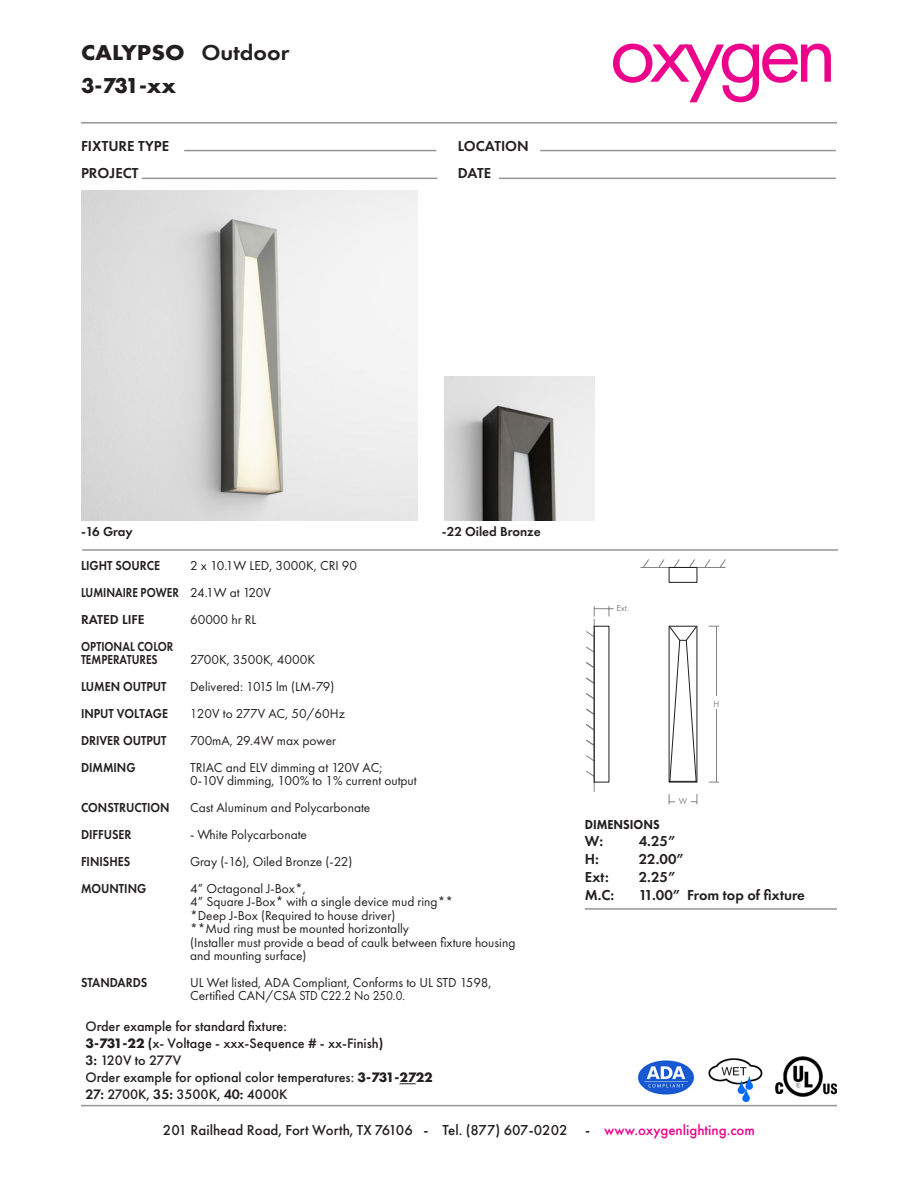
<style>
.page{position:relative;width:918px;height:1188px;background:#fff}
.page>*{position:absolute;margin:0;border:0;box-sizing:border-box;transform-origin:0 0}
.t1{font:89.7px "Futura PT";letter-spacing:-.075em;color:#ed028c}
.t2{font:700 22.35px "Futura PT";color:#231f20;scale:1.07 1}
.t3{font:700 22.35px "Futura PT";color:#231f20}
.t4{font:600 15px "Futura PT";color:#231f20}
.t5{font:500 15px "Futura PT";color:#231f20}
.t6{font:500 14.25px "Futura PT";color:#231f20}
.t7{font:13.5px "Futura PT";color:#231f20}
.t8{font:600 13.5px "Futura PT";color:#231f20;scale:.9 1}
.t9{font:600 13.5px "Futura PT";color:#231f20;scale:.84 1}
.t10{font:600 13.5px "Futura PT";color:#231f20}
.t11{font:13.5px "Futura PT";color:#231f20;scale:.9 1}
.t12{font:800 13.5px "Futura PT";color:#231f20;scale:.9 1}
.t13{font:9px "Futura PT";color:#808285}
.s1{font-weight:600}
.s2{font-weight:700}
.s3{color:#ed028c}
</style>
<div class="page">
<hr style="left:81px;top:122px;width:756px;height:2px;background:#939598">
<hr style="left:82px;top:549px;width:756px;height:2px;background:#939598">
<img style="left:81px;top:190px;width:337px;height:331px">
<hr style="left:142px;top:178px;width:295px;height:1px;background:#939598">
<hr style="left:499px;top:178px;width:337px;height:1px;background:#939598">
<hr style="left:540px;top:150px;width:296px;height:1px;background:#939598">
<hr style="left:184px;top:150px;width:252px;height:1px;background:#939598">
<img style="left:445px;top:376px;width:149px;height:145px">
<hr style="left:81px;top:1105px;width:756px;height:1px;background:#939598">
<hr style="left:585px;top:908px;width:252px;height:2px;background:#939598">
<hr style="left:716px;top:626px;width:1px;height:156px;background:#808285">
<svg style="left:669px;top:794px;width:29px;height:10px"></svg>
<svg style="left:640px;top:559px;width:86px;height:9px"></svg>
<div style="left:709px;top:696px;width:15px;height:13px;background:#fff"></div>
<div style="left:675px;top:794px;width:16px;height:13px;background:#fff"></div>
<svg style="left:586px;top:606px;width:28px;height:186px"></svg>
<div style="left:669px;top:567px;width:28px;height:16px;border:1px solid #231f20"></div>
<svg style="left:669px;top:626px;width:28px;height:156px"></svg>
<hr style="left:594px;top:626px;width:1px;height:156px;background:#231f20">
<img style="left:637px;top:1060px;width:58px;height:35px">
<img style="left:708px;top:1058px;width:54px;height:45px">
<svg style="left:399px;top:1083px;width:17px;height:1px"></svg>
<img style="left:775px;top:1057px;width:62px;height:40px">
<p class="t2" style="left:81px;top:38px;width:196px">CALYPSO <span class="s1">Outdoor</span></p>
<p class="t3" style="left:81px;top:71px;width:97px">3-731-xx</p>
<p class="t4" style="left:81px;top:136px;width:90px">FIXTURE TYPE</p>
<p class="t4" style="left:458px;top:136px;width:72px">LOCATION</p>
<p class="t4" style="left:81px;top:163px;width:59px">PROJECT</p>
<p class="t4" style="left:458px;top:163px;width:35px">DATE</p>
<p class="t1" style="left:609px;top:-1px;width:229px">oxygen</p>
<p class="t10" style="left:81px;top:523px;width:53px">-16 Gray</p>
<p class="t10" style="left:442px;top:523px;width:100px">-22 Oiled Bronze</p>
<p class="t7" style="left:190px;top:557px;width:169px">2 x 10.1W LED, 3000K, CRI 90</p>
<p class="t7" style="left:190px;top:584px;width:82px">24.1W at 120V</p>
<p class="t7" style="left:190px;top:611px;width:68px">60000 hr RL</p>
<p class="t7" style="left:190px;top:652px;width:126px">2700K, 3500K, 4000K</p>
<p class="t7" style="left:190px;top:679px;width:146px">Delivered: 1015 lm (LM-79)</p>
<p class="t11" style="left:190px;top:705px;width:174px">120V to 277V AC, 50/60Hz</p>
<p class="t7" style="left:190px;top:732px;width:148px">700mA, 29.4W max power</p>
<p class="t7" style="left:190px;top:759px;width:194px">TRIAC and ELV dimming at 120V AC;</p>
<p class="t7" style="left:190px;top:773px;width:228px">0-10V dimming, 100% to 1% current output</p>
<p class="t7" style="left:190px;top:800px;width:182px">Cast Aluminum and Polycarbonate</p>
<p class="t7" style="left:190px;top:826px;width:119px">- White Polycarbonate</p>
<p class="t7" style="left:190px;top:853px;width:164px">Gray (-16), Oiled Bronze (-22)</p>
<p class="t7" style="left:190px;top:880px;width:117px">4” Octagonal J-Box*,</p>
<p class="t7" style="left:190px;top:894px;width:264px">4” Square J-Box* with a single device mud ring**</p>
<p class="t7" style="left:190px;top:907px;width:207px">*Deep J-Box (Required to house driver)</p>
<p class="t7" style="left:190px;top:921px;width:221px">**Mud ring must be mounted horizontally</p>
<p class="t7" style="left:190px;top:934px;width:327px">(Installer must provide a bead of caulk between fixture housing</p>
<p class="t7" style="left:190px;top:948px;width:118px">and mounting surface)</p>
<p class="t7" style="left:190px;top:974px;width:303px">UL Wet listed, ADA Compliant, Conforms to UL STD 1598,</p>
<p class="t7" style="left:190px;top:988px;width:217px">Certified CAN/CSA STD C22.2 No 250.0.</p>
<p class="t8" style="left:81px;top:557px;width:89px">LIGHT SOURCE</p>
<p class="t9" style="left:81px;top:584px;width:118px">LUMINAIRE POWER</p>
<p class="t10" style="left:81px;top:611px;width:65px">RATED LIFE</p>
<p class="t9" style="left:81px;top:638px;width:112px">OPTIONAL COLOR</p>
<p class="t9" style="left:81px;top:651px;width:93px">TEMPERATURES</p>
<p class="t8" style="left:81px;top:678px;width:97px">LUMEN OUTPUT</p>
<p class="t8" style="left:81px;top:705px;width:98px">INPUT VOLTAGE</p>
<p class="t8" style="left:81px;top:732px;width:97px">DRIVER OUTPUT</p>
<p class="t8" style="left:81px;top:759px;width:62px">DIMMING</p>
<p class="t8" style="left:81px;top:799px;width:100px">CONSTRUCTION</p>
<p class="t8" style="left:81px;top:826px;width:58px">DIFFUSER</p>
<p class="t8" style="left:81px;top:853px;width:56px">FINISHES</p>
<p class="t8" style="left:81px;top:880px;width:74px">MOUNTING</p>
<p class="t8" style="left:81px;top:974px;width:75px">STANDARDS</p>
<p class="t6" style="left:86px;top:1018px;width:203px">Order example for standard fixture:</p>
<p class="t6" style="left:86px;top:1035px;width:299px"><span class="s2">3-731-22</span> <span class="s1">(</span>x- Voltage - xxx-Sequence # - xx-Finish<span class="s1">)</span></p>
<p class="t6" style="left:86px;top:1052px;width:97px"><span class="s1">3:</span> 120V to 277V</p>
<p class="t6" style="left:86px;top:1069px;width:349px">Order example for optional color temperatures: <span class="s2">3-731-2722</span></p>
<p class="t6" style="left:86px;top:1086px;width:204px"><span class="s1">27:</span> 2700K, <span class="s1">35:</span> 3500K, <span class="s1">40:</span> 4000K</p>
<p class="t13" style="left:617px;top:603px;width:14px">Ext.</p>
<p class="t13" style="left:714px;top:698px;width:7px">H</p>
<p class="t13" style="left:679px;top:796px;width:10px">W</p>
<p class="t12" style="left:585px;top:816px;width:85px">DIMENSIONS</p>
<p class="t4" style="left:585px;top:832px;width:20px">W:</p>
<p class="t4" style="left:639px;top:832px;width:38px">4.25”</p>
<p class="t4" style="left:585px;top:850px;width:16px">H:</p>
<p class="t4" style="left:639px;top:850px;width:47px">22.00”</p>
<p class="t4" style="left:585px;top:868px;width:25px">Ext:</p>
<p class="t4" style="left:639px;top:868px;width:38px">2.25”</p>
<p class="t4" style="left:585px;top:886px;width:31px">M.C:</p>
<p class="t4" style="left:639px;top:886px;width:168px">11.00” From top of fixture</p>
<p class="t5" style="left:163px;top:1121px;width:594px">201 Railhead Road, Fort Worth, TX 76106 - Tel. (877) 607-0202 - <span class="s3">www.oxygenlighting.com</span></p>
</div>
